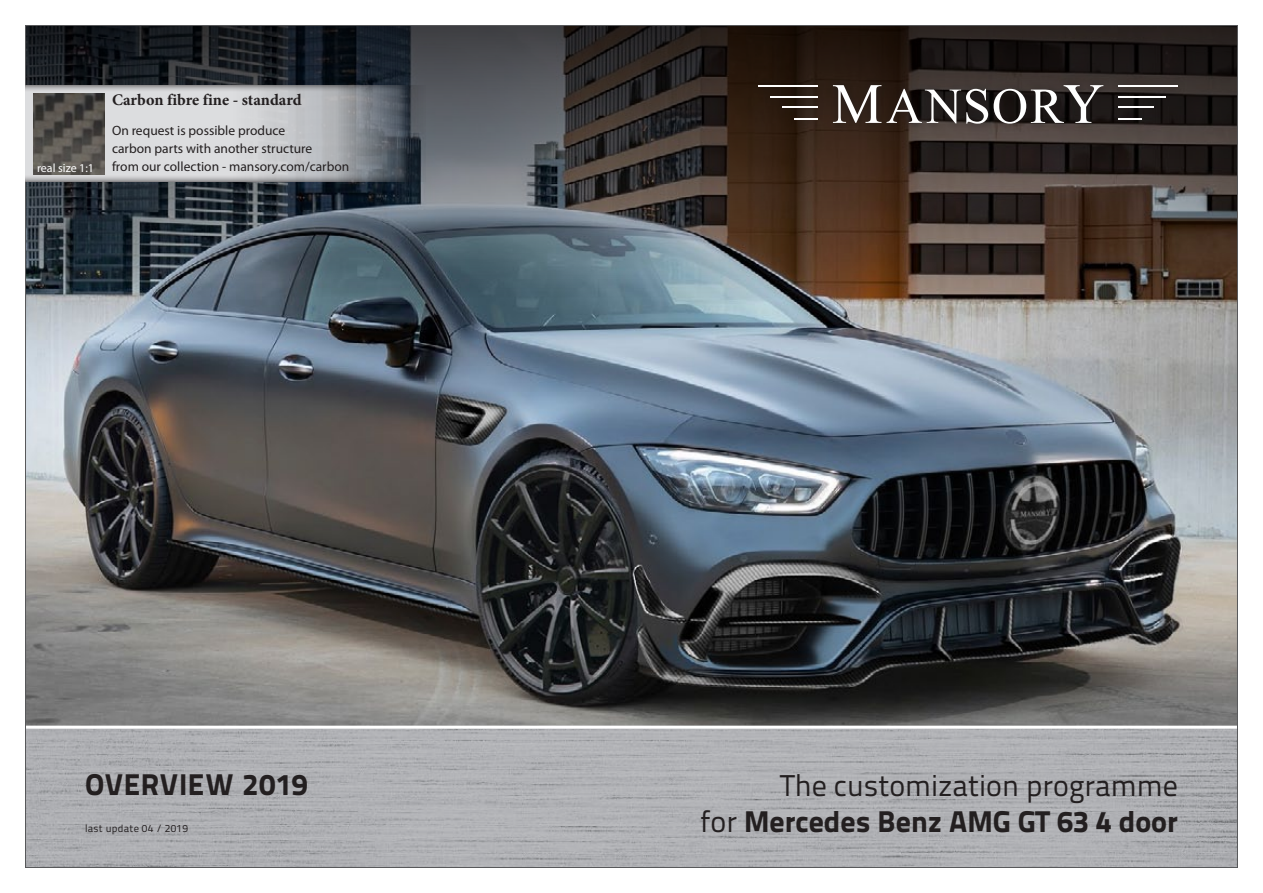
<style>
.page{position:relative;width:1263px;height:893px;background:#fff}
.page>*{position:absolute;margin:0;border:0;box-sizing:border-box;transform-origin:0 0}
.t1{font:800 30px "Titillium Text 22 L";color:#231f20}
.t2{font:30px "Titillium Text 22 L";color:#231f20}
.t3{font:800 30px "Titillium Text 22 L";letter-spacing:.02em;color:#231f20}
.NR{font:700 16.2px "Minion Pro";color:#231f20}
.NR-2{font:13.5px "Myriad Pro";color:#231f20}
.NR-3{font:12px "Myriad Pro";color:#fff}
.t4{font:10.5px "Titillium Text 22 L";letter-spacing:.025em;color:#231f20}
.s1{font-weight:400}
</style>
<div class="page">
<img style="left:25px;top:25px;width:1213px;height:843px">
<svg style="left:25px;top:84px;width:402px;height:97px;background:#b0b3b6"></svg>
<img style="left:34px;top:94px;width:71px;height:80px">
<p class="NR-3" style="left:37px;top:161px;width:58px">real size 1:1</p>
<p class="NR" style="left:112px;top:89px;width:191px">Carbon fibre fine - standard</p>
<p class="NR-2" style="left:112px;top:122px;width:175px">On request is possible produce</p>
<p class="NR-2" style="left:112px;top:140px;width:202px">carbon parts with another structure</p>
<p class="NR-2" style="left:112px;top:158px;width:239px">from our collection - mansory.com/carbon</p>
<p class="t3" style="left:85px;top:761px;width:224px">OVERVIEW 2019</p>
<p class="t2" style="left:780px;top:764px;width:399px">The customization programme</p>
<p class="t4" style="left:85px;top:821px;width:104px">last update 04 / 2019</p>
<p class="t1" style="left:701px;top:798px;width:479px"><span class="s1">for</span> Mercedes Benz AMG GT 63 4 door</p>
</div>
